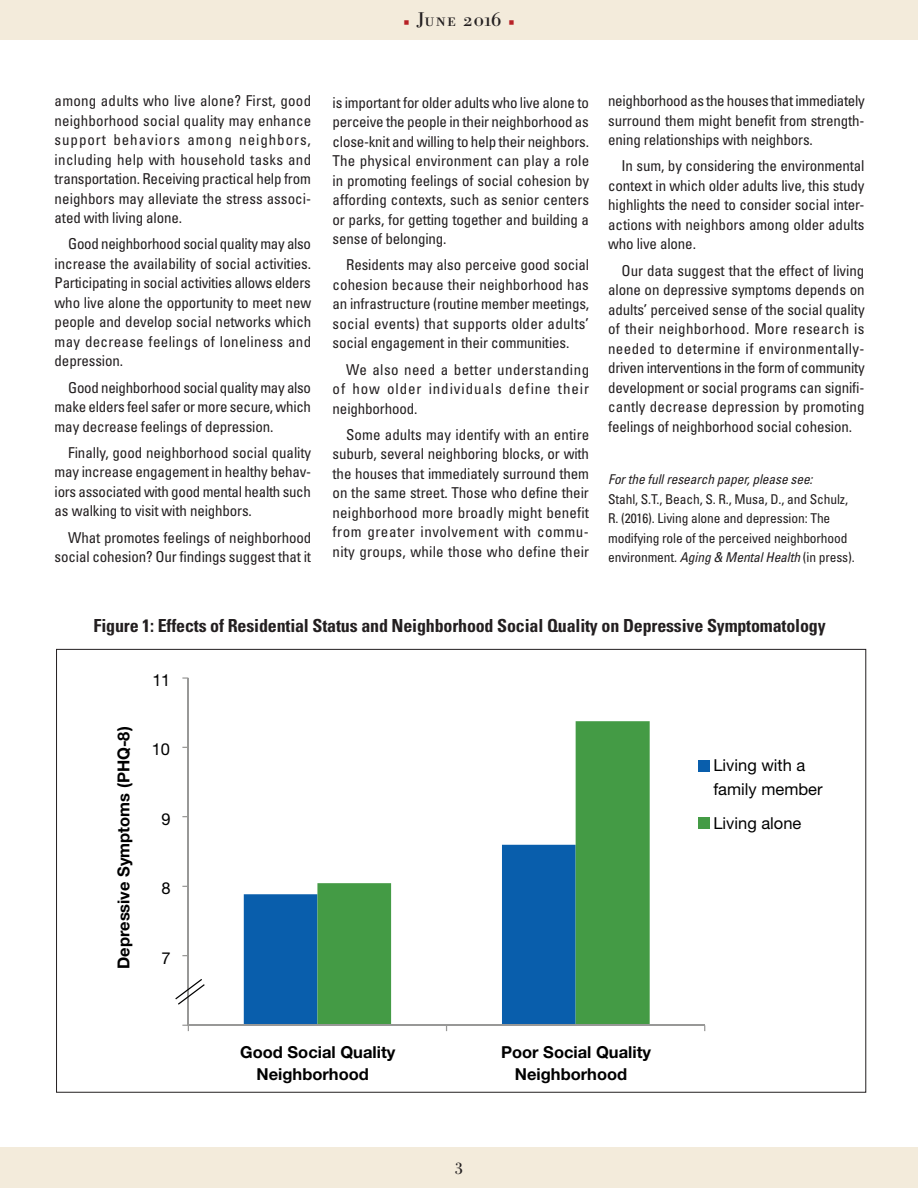
<style>
.page{position:relative;width:918px;height:1188px;background:#fff}
.page>*{position:absolute;margin:0;border:0;box-sizing:border-box;transform-origin:0 0}
.t1{font:19.8px "Times New Roman";color:#000}
.t2{font:19.5px "Bodoni BE Regular SC";letter-spacing:.04em;color:#231f20}
.t3{font:700 condensed 18px "Univers";letter-spacing:-.01em;color:#231f20}
.t4{font:700 16.5px/21.8px "Helvetica Neue";color:#000}
.t5{font:16.5px/23.7px "Helvetica Neue";color:#000}
.t6{font:16.5px "Bodoni BE";color:#231f20}
.t7{font:condensed 15px/19.5px "Univers";letter-spacing:-.01em;color:#231f20;text-align:justify}
.t8{font:condensed 13.5px/19.5px "Univers";letter-spacing:-.01em;color:#231f20}
.t9{font:italic condensed 13.5px "Univers";letter-spacing:-.01em;color:#231f20}
.s1{color:#b72126}
.s2{font-style:italic}
</style>
<div class="page">
<div style="left:0;top:0;width:918px;height:40px;background:#f3ebdb"></div>
<div style="left:0;top:1148px;width:918px;height:40px;background:#f3ebdb"></div>
<div style="left:244px;top:894px;width:73px;height:131px;background:#095eac"></div>
<svg style="left:317px;top:721px;width:333px;height:304px"></svg>
<hr style="left:188px;top:678px;width:1px;height:347px;background:#989897">
<svg style="left:182px;top:677px;width:6px;height:2px"></svg>
<hr style="left:188px;top:1025px;width:517px;height:1px;background:#989897">
<svg style="left:182px;top:1025px;width:7px;height:6px"></svg>
<div style="left:698px;top:760px;width:12px;height:12px;background:#095eac"></div>
<div style="left:698px;top:817px;width:12px;height:12px;background:#449b45"></div>
<svg style="left:175px;top:979px;width:30px;height:26px"></svg>
<h2 class="t2" style="left:403px;top:8px;width:113px"><span class="s1">▪</span> June 2016 <span class="s1">▪</span></h2>
<p class="t7" style="left:55px;top:91px;width:258px">among adults who live alone? First, good neighborhood social quality may enhance support behaviors among neighbors, including help with household tasks and transportation. Receiving practical help from neighbors may alleviate the stress associ&shy;ated with living alone.</p>
<p class="t7" style="left:55px;top:234px;width:258px;text-indent:14px">Good neighborhood social quality may also increase the availability of social activities.<br>Participating in social activities allows elders who live alone the opportunity to meet new people and develop social networks which may decrease feelings of loneliness and depression.</p>
<p class="t7" style="left:55px;top:377px;width:258px;text-indent:14px">Good neighborhood social quality may also make elders feel safer or more secure, which may decrease feelings of depression.</p>
<p class="t7" style="left:55px;top:442px;width:258px;text-indent:14px">Finally, good neighborhood social quality may increase engagement in healthy behav&shy;iors associated with good mental health such as walking to visit with neighbors.</p>
<p class="t7" style="left:55px;top:527px;width:258px;text-align:right">What promotes feelings of neighborhood social cohesion? Our findings suggest that it</p>
<p class="t7" style="left:333px;top:92px;width:258px">is important for older adults who live alone to perceive the people in their neighborhood as close-knit and willing to help their neighbors.<br>The physical environment can play a role in promoting feelings of social cohesion by affording contexts, such as senior centers or parks, for getting together and building a sense of belonging.</p>
<p class="t7" style="left:333px;top:255px;width:258px;text-indent:13px">Residents may also perceive good social cohesion because their neighborhood has an infrastructure (routine member meetings, social events) that supports older adults’ social engagement in their communities.</p>
<p class="t7" style="left:333px;top:359px;width:258px;text-indent:13px">We also need a better understanding of how older individuals define their neighborhood.</p>
<p class="t7" style="left:333px;top:424px;width:258px;text-indent:13px">Some adults may identify with an entire suburb, several neighboring blocks, or with the houses that immediately surround them on the same street. Those who define their neighborhood more broadly might benefit from greater involvement with commu&shy;nity groups, while those who define their</p>
<p class="t7" style="left:608px;top:91px;width:258px">neighborhood as the houses that immediately surround them might benefit from strength&shy;ening relationships with neighbors.</p>
<p class="t7" style="left:608px;top:156px;width:258px;text-indent:14px">In sum, by considering the environmental context in which older adults live, this study highlights the need to consider social inter&shy;actions with neighbors among older adults who live alone.</p>
<p class="t7" style="left:608px;top:260px;width:258px;text-indent:14px">Our data suggest that the effect of living alone on depressive symptoms depends on adults’ perceived sense of the social quality of their neighborhood. More research is needed to determine if environmentally&shy;driven interventions in the form of community development or social programs can signifi&shy;cantly decrease depression by promoting feelings of neighborhood social cohesion.</p>
<p class="t9" style="left:608px;top:471px;width:206px">For the full research paper, please see:</p>
<p class="t8" style="left:608px;top:489px;width:248px">Stahl, S.T., Beach, S. R., Musa, D., and Schulz, R. (2016). Living alone and depression: The modifying role of the perceived neighborhood environment. <span class="s2">Aging &amp; Mental Health</span> (in press).</p>
<p class="t3" style="left:94px;top:614px;width:734px">Figure 1: Effects of Residential Status and Neighborhood Social Quality on Depressive Symptomatology</p>
<p class="t4" style="left:112px;top:969px;width:244px;rotate:-90deg">Depressive Symptoms (PHQ-8)</p>
<p class="t5" style="left:152px;top:668px;width:19px">11</p>
<p class="t5" style="left:152px;top:737px;width:20px">10</p>
<p class="t5" style="left:162px;top:807px;width:11px">9</p>
<p class="t5" style="left:162px;top:876px;width:11px">8</p>
<p class="t5" style="left:162px;top:946px;width:11px">7</p>
<p class="t5" style="left:713px;top:753px;width:111px">Living with a family member</p>
<p class="t5" style="left:713px;top:811px;width:90px">Living alone</p>
<h1 class="t1" style="left:241px;top:1037px;width:152px">Low Social quality</h1>
<p class="t4" style="left:257px;top:1041px;width:140px;text-indent:-16px">Good Social Quality<br>Neighborhood</p>
<p class="t4" style="left:515px;top:1041px;width:138px;text-indent:-14px">Poor Social Quality<br>Neighborhood</p>
<p class="t6" style="left:455px;top:1159px;width:10px">3</p>
</div>
